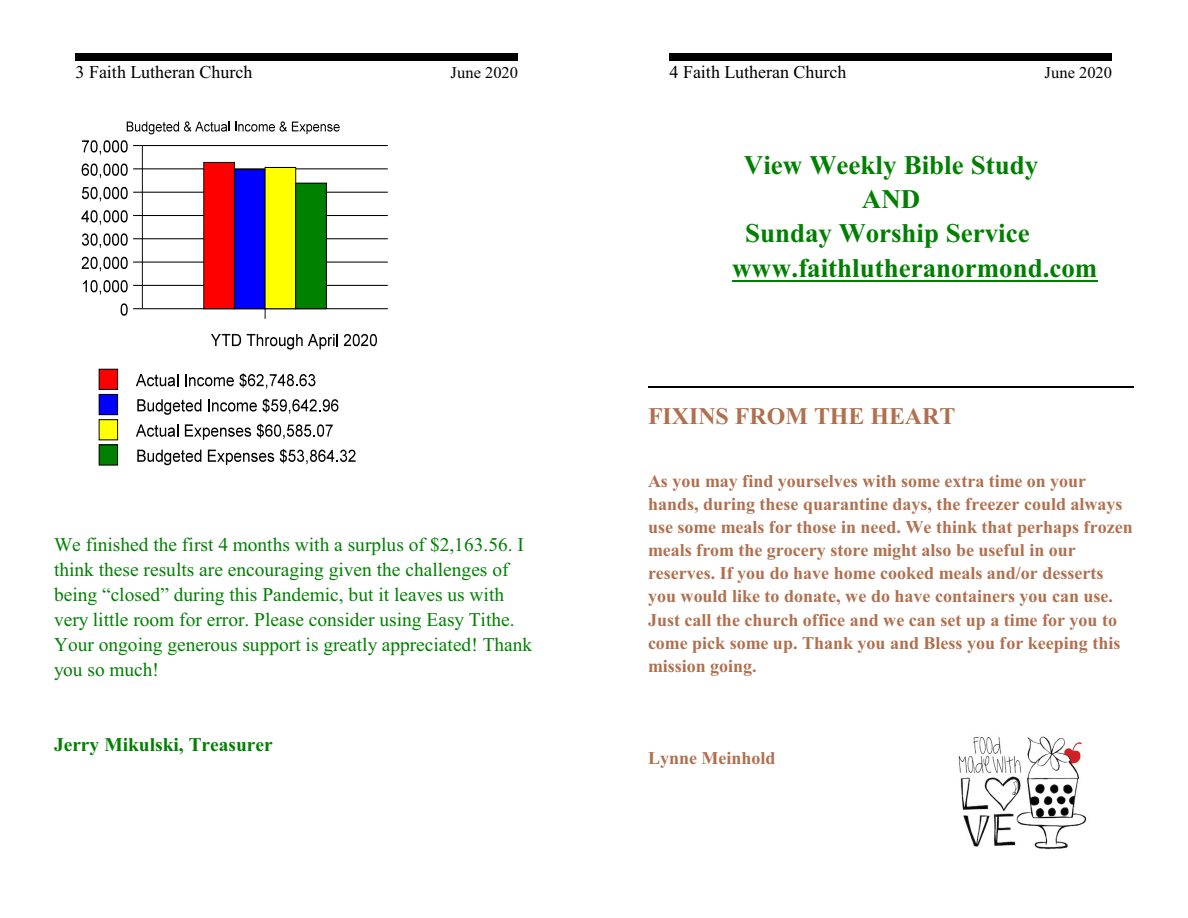
<style>
.page{position:relative;width:1188px;height:918px;background:#fff}
.page>*{position:absolute;margin:0;border:0;box-sizing:border-box;transform-origin:0 0}
.t1{font:700 27px "Times New Roman";color:#008000}
.t2{font:700 24px "Times New Roman";color:#b0704f}
.t3{font:19.5px/25px "Times New Roman";color:#008000}
.t4{font:700 19.5px "Times New Roman";color:#008000}
.t5{font:700 18px/23.1px "Times New Roman";color:#b0704f}
.t6{font:18px "Times New Roman";color:#000}
.t7{font:16.5px "Times New Roman";color:#000}
</style>
<div class="page">
<div style="left:76px;top:54px;width:442px;height:7px;background:#000"></div>
<hr style="left:142px;top:146px;width:1px;height:163px;background:#000">
<hr style="left:142px;top:308px;width:246px;height:1px;background:#000">
<hr style="left:142px;top:285px;width:246px;height:1px;background:#000">
<hr style="left:142px;top:262px;width:246px;height:1px;background:#000">
<hr style="left:142px;top:239px;width:246px;height:1px;background:#000">
<hr style="left:142px;top:215px;width:246px;height:1px;background:#000">
<hr style="left:142px;top:192px;width:246px;height:1px;background:#000">
<hr style="left:142px;top:169px;width:246px;height:1px;background:#000">
<hr style="left:142px;top:145px;width:246px;height:1px;background:#000">
<div style="left:204px;top:162px;width:30px;height:147px;background:#f00"></div>
<div style="left:234px;top:170px;width:31px;height:139px;background:#00f"></div>
<div style="left:234px;top:170px;width:31px;height:139px;border:1px solid #000"></div>
<div style="left:265px;top:167px;width:31px;height:142px;background:#ff0"></div>
<div style="left:265px;top:167px;width:31px;height:142px;border:1px solid #000"></div>
<div style="left:296px;top:183px;width:30px;height:126px;background:#008000"></div>
<svg style="left:211px;top:334px;width:30px;height:12px"></svg>
<svg style="left:247px;top:334px;width:91px;height:16px"></svg>
<svg style="left:344px;top:334px;width:33px;height:12px"></svg>
<svg style="left:121px;top:303px;width:21px;height:13px"></svg>
<svg style="left:83px;top:280px;width:59px;height:15px"></svg>
<svg style="left:82px;top:257px;width:60px;height:15px"></svg>
<svg style="left:82px;top:233px;width:60px;height:15px"></svg>
<svg style="left:81px;top:210px;width:61px;height:15px"></svg>
<svg style="left:82px;top:187px;width:60px;height:15px"></svg>
<svg style="left:82px;top:164px;width:60px;height:14px"></svg>
<svg style="left:82px;top:140px;width:60px;height:15px"></svg>
<div style="left:99px;top:369px;width:19px;height:20px;background:#f00"></div>
<svg style="left:136px;top:374px;width:42px;height:12px"></svg>
<svg style="left:185px;top:373px;width:130px;height:16px"></svg>
<div style="left:99px;top:394px;width:19px;height:21px;background:#00f"></div>
<div style="left:99px;top:394px;width:19px;height:21px;border:1px solid #000"></div>
<svg style="left:137px;top:399px;width:64px;height:16px"></svg>
<svg style="left:208px;top:399px;width:130px;height:15px"></svg>
<div style="left:99px;top:420px;width:19px;height:20px;background:#ff0"></div>
<svg style="left:136px;top:424px;width:42px;height:13px"></svg>
<svg style="left:185px;top:424px;width:66px;height:16px"></svg>
<svg style="left:257px;top:424px;width:76px;height:15px"></svg>
<div style="left:99px;top:445px;width:19px;height:20px;background:#008000"></div>
<div style="left:99px;top:445px;width:19px;height:20px;border:1px solid #000"></div>
<svg style="left:137px;top:450px;width:64px;height:15px"></svg>
<svg style="left:208px;top:450px;width:66px;height:15px"></svg>
<svg style="left:280px;top:449px;width:76px;height:15px"></svg>
<svg style="left:127px;top:121px;width:213px;height:13px"></svg>
<div style="left:670px;top:54px;width:442px;height:7px;background:#000"></div>
<img style="left:958px;top:736px;width:129px;height:114px">
<hr style="left:732px;top:280px;width:366px;height:2px;background:#008000">
<hr style="left:648px;top:386px;width:486px;height:2px;background:#000">
<p class="t6" style="left:76px;top:66px;width:178px">3 Faith Lutheran Church</p>
<p class="t7" style="left:451px;top:67px;width:69px">June 2020</p>
<p class="t3" style="left:54px;top:534px;width:480px">We finished the first 4 months with a surplus of $2,163.56. I think these results are encouraging given the challenges of being “closed” during this Pandemic, but it leaves us with very little room for error. Please consider using Easy Tithe.<br>Your ongoing generous support is greatly appreciated! Thank you so much!</p>
<p class="t4" style="left:54px;top:738px;width:220px">Jerry Mikulski, Treasurer</p>
<p class="t6" style="left:670px;top:66px;width:178px">4 Faith Lutheran Church</p>
<p class="t7" style="left:1045px;top:67px;width:69px">June 2020</p>
<h1 class="t1" style="left:744px;top:155px;width:296px">View Weekly Bible Study</h1>
<h1 class="t1" style="left:862px;top:190px;width:60px">AND</h1>
<h1 class="t1" style="left:745px;top:224px;width:286px">Sunday Worship Service</h1>
<h1 class="t1" style="left:732px;top:259px;width:367px">www.faithlutheranormond.com</h1>
<h2 class="t2" style="left:648px;top:407px;width:309px">FIXINS FROM THE HEART</h2>
<p class="t5" style="left:648px;top:471px;width:486px">As you may find yourselves with some extra time on your hands, during these quarantine days, the freezer could always use some meals for those in need. We think that perhaps frozen meals from the grocery store might also be useful in our reserves. If you do have home cooked meals and/or desserts you would like to donate, we do have containers you can use.<br>Just call the church office and we can set up a time for you to come pick some up. Thank you and Bless you for keeping this mission going.</p>
<p class="t5" style="left:648px;top:748px;width:129px">Lynne Meinhold</p>
</div>
